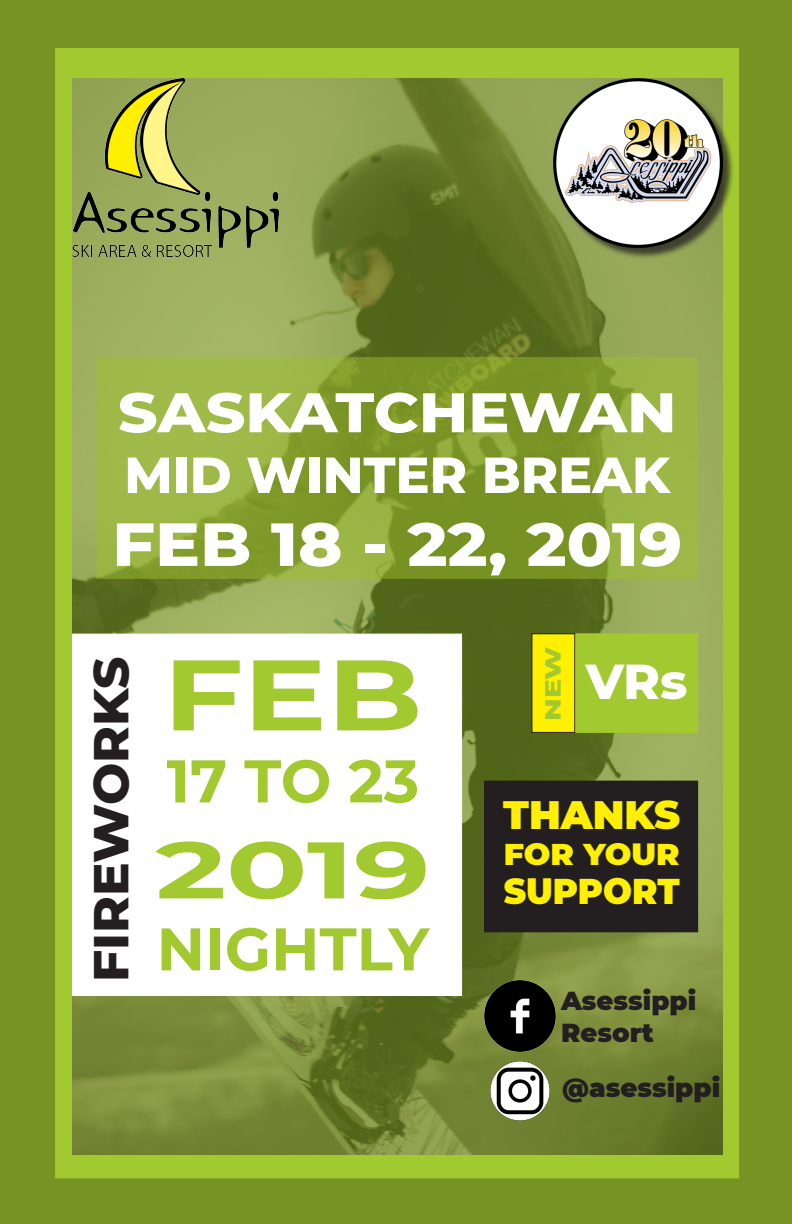
<style>
.page{position:relative;width:792px;height:1224px;background:#fff}
.page>*{position:absolute;margin:0;border:0;box-sizing:border-box;transform-origin:0 0}
.t1{font:700 100px "Montserrat";color:#a2c930;scale:1.25 1}
.t2{font:700 80px "Montserrat";color:#a2c930;scale:1.5 1}
.t3{font:800 60.8px "Montserrat";color:#fff;scale:1.1 1}
.t4{font:700 60px "Montserrat";color:#a2c930}
.t5{font:800 55.7px "Montserrat";color:#fff;scale:1.1 1}
.t6{font:800 50.6px "Montserrat";color:#fff}
.t7{font:800 50px "Montserrat";color:#231f20}
.t8{font:800 50px "Montserrat";color:#fff}
.t9{font:900 39.6px "Montserrat";color:#ffef00}
.t10{font:900 35.8px "Montserrat";color:#ffef00;scale:.95 1}
.t11{font:900 30px "Montserrat";color:#ffef00;scale:1.05 1}
.t12{font:900 26px "Montserrat";color:#231f20}
.t13{font:800 22.5px "Montserrat";color:#a2c930;scale:1.25 1}
</style>
<div class="page">
<div style="left:0;top:1px;width:791px;height:1223px;background:#779324"></div>
<div style="left:55px;top:48px;width:684px;height:1130px;background:#a2c930"></div>
<img style="left:72px;top:79px;width:650px;height:1075px">
<svg style="left:96px;top:357px;width:602px;height:222px"></svg>
<div style="left:555px;top:80px;width:180px;height:180px;background:#231f20;opacity:.75"></div>
<img style="left:553px;top:79px;width:169px;height:169px">
<img style="left:72px;top:79px;width:207px;height:178px">
<div style="left:72px;top:634px;width:390px;height:362px;background:#fff"></div>
<div style="left:532px;top:634px;width:43px;height:98px;background:#ffef00"></div>
<div style="left:532px;top:634px;width:43px;height:99px;border:1px solid #231f20"></div>
<div style="left:576px;top:634px;width:122px;height:99px;background:#a2c930"></div>
<div style="left:485px;top:781px;width:213px;height:151px;background:#231f20"></div>
<div style="left:484px;top:781px;width:214px;height:151px;border:1px solid #231f20"></div>
<img style="left:484px;top:980px;width:71px;height:71px">
<img style="left:484px;top:1055px;width:71px;height:70px">
<p class="t5" style="left:118px;top:372px;width:509px">SASKATCHEWAN</p>
<p class="t6" style="left:124px;top:438px;width:547px">MID WINTER BREAK</p>
<p class="t3" style="left:112px;top:500px;width:520px">FEB 18 - 22, 2019</p>
<p class="t7" style="left:74px;top:982px;width:327px;rotate:-90deg">FIREWORKS</p>
<p class="t1" style="left:163px;top:623px;width:209px">FEB</p>
<p class="t4" style="left:167px;top:738px;width:254px">17 TO 23</p>
<p class="t2" style="left:155px;top:812px;width:185px">2019</p>
<p class="t4" style="left:157px;top:906px;width:274px">NIGHTLY</p>
<p class="t13" style="left:536px;top:721px;width:61px;rotate:-90deg">NEW</p>
<p class="t8" style="left:586px;top:645px;width:103px">VRs</p>
<p class="t9" style="left:503px;top:785px;width:179px">THANKS</p>
<p class="t11" style="left:504px;top:832px;width:169px">FOR YOUR</p>
<p class="t10" style="left:504px;top:864px;width:187px">SUPPORT</p>
<p class="t12" style="left:561px;top:982px;width:137px">Asessippi</p>
<p class="t12" style="left:561px;top:1013px;width:94px">Resort</p>
<p class="t12" style="left:562px;top:1068px;width:159px">@asessippi</p>
</div>
